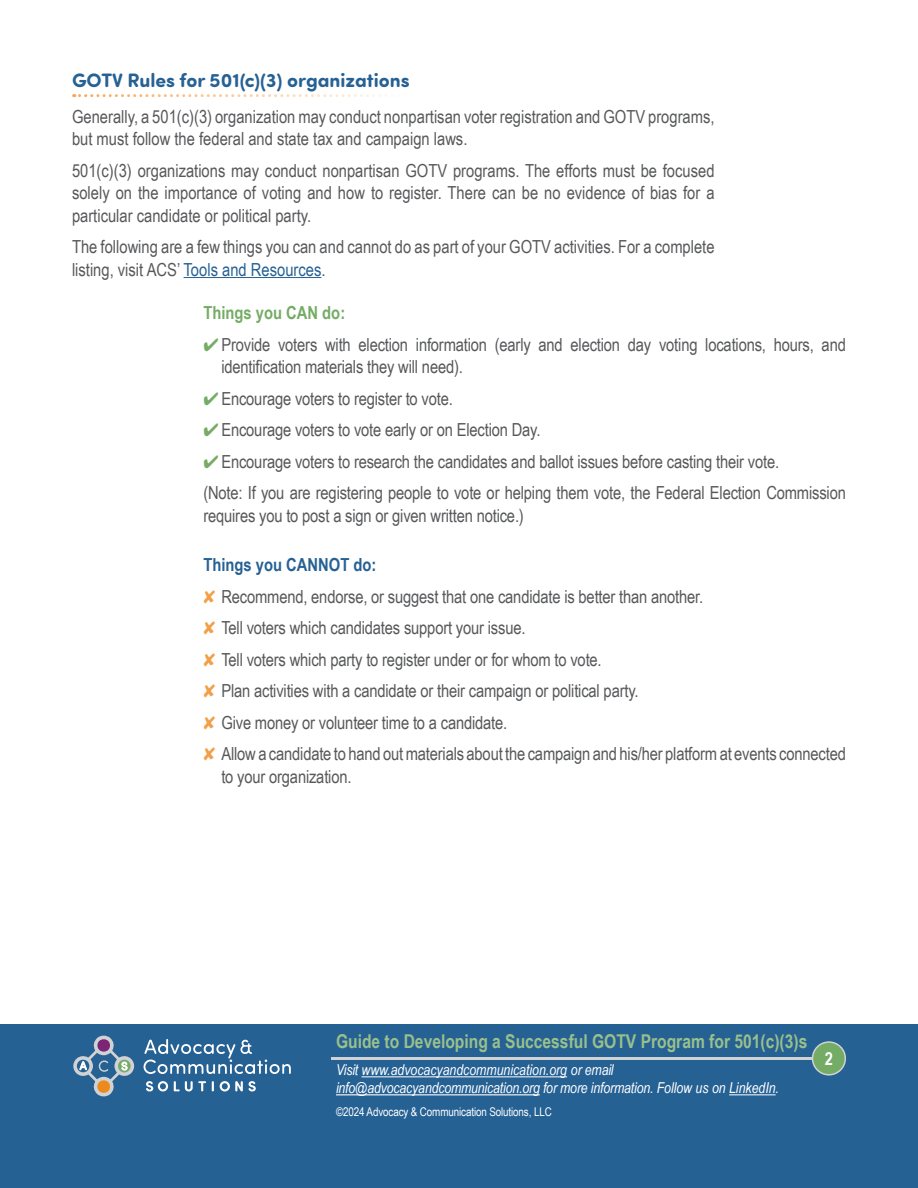
<style>
.page{position:relative;width:918px;height:1188px;background:#fff}
.page>*{position:absolute;margin:0;border:0;box-sizing:border-box;transform-origin:0 0}
.subheadbold{font:700 19.5px "Sofia Pro Soft";color:#266194}
.subhead2{font:700 19.05px "Arial Narrow";color:#99c08c}
.text{font:18px/22.5px "Arial Narrow";letter-spacing:-.01em;color:#57585a}
.text_bullets{font:18px/22.5px "Arial Narrow";letter-spacing:-.01em;color:#57585a}
.subheadgreen{font:700 18px "Arial Narrow";color:#266194}
.subheadgreen-2{font:700 18px "Arial Narrow";color:#74ac65}
.subhead2-2{font:700 18px "Arial Narrow";color:#fff}
.subhead2-3{font:italic 15px/18px "Arial Narrow";letter-spacing:-.01em;color:#fff}
.subhead2-4{font:12px "Arial Narrow";letter-spacing:-.01em;color:#fff}
.s1{color:#266194}
.s2{color:#74ac65}
.s3{color:#f29f47}
.s4{font-size:13.5px;color:#266194}
</style>
<div class="page">
<div style="left:0;top:1024px;width:918px;height:164px;background:#266194"></div>
<hr style="left:331px;top:1057px;width:492px;height:3px;background:#d1d2d4">
<div style="left:813px;top:1042px;width:32px;height:33px;background:#74ac65;border-radius:50%"></div>
<div style="left:812px;top:1041px;width:34px;height:35px;border:2px solid #d1d2d4;border-radius:50%"></div>
<svg style="left:144px;top:1039px;width:147px;height:35px"></svg>
<svg style="left:146px;top:1081px;width:22px;height:10px"></svg>
<svg style="left:174px;top:1081px;width:32px;height:10px"></svg>
<svg style="left:212px;top:1081px;width:2px;height:10px"></svg>
<svg style="left:220px;top:1081px;width:36px;height:10px"></svg>
<svg style="left:73px;top:1036px;width:61px;height:60px"></svg>
<hr style="left:361px;top:1076px;width:206px;height:1px;background:#fff">
<hr style="left:336px;top:1094px;width:204px;height:1px;background:#fff">
<hr style="left:729px;top:1094px;width:47px;height:1px;background:#fff">
<svg style="left:74px;top:94px;width:319px;height:3px"></svg>
<hr style="left:184px;top:277px;width:137px;height:1px;background:#266194">
<p class="subheadbold" style="left:72px;top:66px;width:339px">GOTV Rules for 501(c)(3) organizations</p>
<p class="text" style="left:72px;top:104px;width:644px">Generally, a 501(c)(3) organization may conduct nonpartisan voter registration and GOTV programs, but must follow the federal and state tax and campaign laws.</p>
<p class="text" style="left:72px;top:158px;width:644px;text-align:justify">501(c)(3) organizations may conduct nonpartisan GOTV programs. The efforts must be focused solely on the importance of voting and how to register. There can be no evidence of bias for a particular candidate or political party.</p>
<p class="text" style="left:72px;top:235px;width:644px">The following are a few things you can and cannot do as part of your GOTV activities. For a complete listing, visit ACS’ <span class="s1">Tools and Resources</span>.</p>
<p class="subheadgreen-2" style="left:203px;top:299px;width:143px">Things you CAN do:</p>
<p class="text" style="left:221px;top:332px;width:626px;text-indent:-18px"><span class="s2">✔</span> Provide voters with election information (early and election day voting locations, hours, and identification materials they will need).</p>
<p class="text" style="left:203px;top:386px;width:251px"><span class="s2">✔</span> Encourage voters to register to vote.</p>
<p class="text" style="left:203px;top:418px;width:339px"><span class="s2">✔</span> Encourage voters to vote early or on Election Day.</p>
<p class="text" style="left:203px;top:449px;width:577px"><span class="s2">✔</span> Encourage voters to research the candidates and ballot issues before casting their vote.</p>
<p class="text_bullets" style="left:203px;top:481px;width:644px">(Note: If you are registering people to vote or helping them vote, the Federal Election Commission requires you to post a sign or given written notice.)</p>
<p class="subheadgreen" style="left:203px;top:551px;width:175px">Things you CANNOT do:</p>
<p class="text" style="left:203px;top:584px;width:501px"><span class="s3">✘</span> Recommend, endorse, or suggest that one candidate is better than another.</p>
<p class="text" style="left:203px;top:616px;width:324px"><span class="s3">✘</span> Tell voters which candidates support your issue.</p>
<p class="text" style="left:203px;top:647px;width:400px"><span class="s3">✘</span> Tell voters which party to register under or for whom to vote.</p>
<p class="text" style="left:203px;top:679px;width:437px"><span class="s3">✘</span> Plan activities with a candidate or their campaign or political party.</p>
<p class="text" style="left:203px;top:710px;width:305px"><span class="s3">✘</span> Give money or volunteer time to a candidate.</p>
<p class="text" style="left:221px;top:742px;width:626px;text-indent:-18px"><span class="s3">✘</span> Allow a candidate to hand out materials about the campaign and his/her platform at events connected to your organization.</p>
<p class="subhead2" style="left:336px;top:1027px;width:473px">Guide to Developing a Successful GOTV Program for 501(c)(3)s</p>
<p class="subhead2-3" style="left:336px;top:1061px;width:445px">Visit www.advocacyandcommunication.org or email info@advocacyandcommunication.org for more information. Follow us on LinkedIn.</p>
<p class="subhead2-4" style="left:336px;top:1103px;width:220px">©2024 Advocacy &amp; Communication Solutions, LLC<span class="s4">.</span></p>
<p class="subhead2-2" style="left:825px;top:1045px;width:10px">2</p>
</div>
